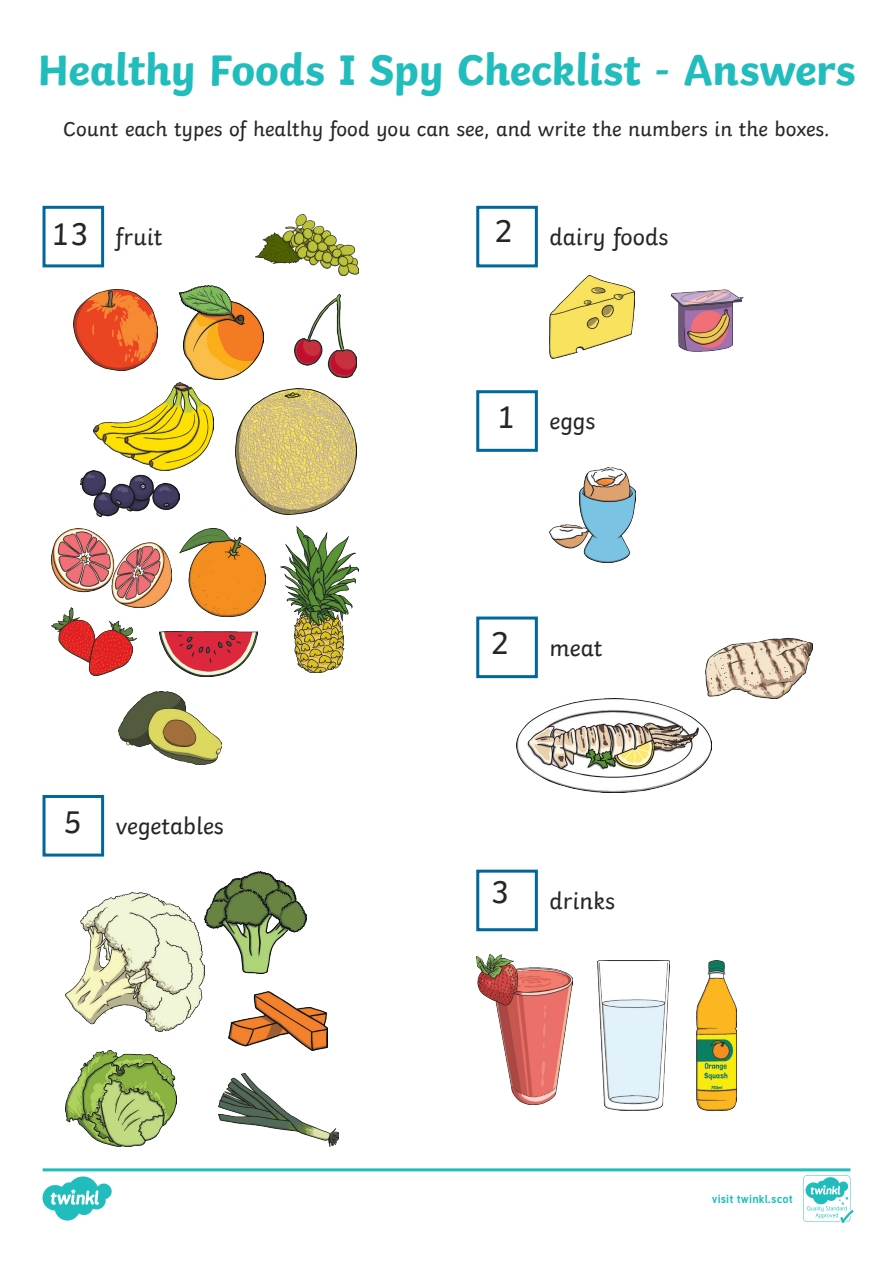
<style>
.page{position:relative;width:893px;height:1263px;background:#fff}
.page>*{position:absolute;margin:0;border:0;box-sizing:border-box;transform-origin:0 0}
.Heading_1{font:700 45px "Twinkl";letter-spacing:-.01em;color:#21bdbd}
.KS2_Body_Copy{font:33px "Twinkl";color:#282526}
.KS1_Body_Copy{font:24px "Twinkl";color:#282526}
.Aim{font:21px "Twinkl";color:#282526}
.t1{font:700 11.4px "Tuffy";letter-spacing:.015em;color:#21bdbd}
</style>
<div class="page">
<div style="left:43px;top:206px;width:61px;height:61px;border:3px solid #00679d"></div>
<div style="left:476px;top:206px;width:62px;height:61px;border:3px solid #00679d"></div>
<div style="left:476px;top:390px;width:62px;height:62px;border:3px solid #00679d"></div>
<div style="left:43px;top:795px;width:61px;height:61px;border:3px solid #00679d"></div>
<img style="left:229px;top:991px;width:98px;height:59px">
<img style="left:73px;top:289px;width:84px;height:81px">
<img style="left:180px;top:286px;width:84px;height:93px">
<img style="left:94px;top:382px;width:120px;height:88px">
<img style="left:81px;top:470px;width:99px;height:46px">
<img style="left:204px;top:871px;width:103px;height:102px">
<img style="left:66px;top:893px;width:138px;height:138px">
<img style="left:550px;top:276px;width:85px;height:82px">
<img style="left:294px;top:294px;width:62px;height:83px">
<img style="left:597px;top:960px;width:73px;height:150px">
<div style="left:476px;top:870px;width:62px;height:61px;border:3px solid #00679d"></div>
<img style="left:51px;top:528px;width:121px;height:79px">
<img style="left:256px;top:214px;width:103px;height:62px">
<div style="left:476px;top:616px;width:62px;height:62px;border:3px solid #00679d"></div>
<img style="left:706px;top:639px;width:106px;height:60px">
<img style="left:517px;top:699px;width:194px;height:94px">
<img style="left:119px;top:691px;width:103px;height:73px">
<img style="left:671px;top:289px;width:73px;height:63px">
<img style="left:218px;top:1073px;width:120px;height:73px">
<img style="left:66px;top:1050px;width:110px;height:96px">
<img style="left:236px;top:389px;width:120px;height:126px">
<img style="left:180px;top:528px;width:85px;height:88px">
<img style="left:697px;top:960px;width:40px;height:150px">
<img style="left:476px;top:955px;width:97px;height:149px">
<img style="left:281px;top:526px;width:78px;height:146px">
<img style="left:550px;top:468px;width:85px;height:94px">
<img style="left:51px;top:607px;width:86px;height:68px">
<img style="left:160px;top:631px;width:98px;height:45px">
<svg style="left:43px;top:1168px;width:810px;height:55px"></svg>
<p class="Heading_1" style="left:37px;top:33px;width:820px">Healthy Foods I Spy Checklist - Answers</p>
<p class="Aim" style="left:63px;top:113px;width:768px">Count each types of healthy food you can see, and write the numbers in the boxes.</p>
<p class="KS2_Body_Copy" style="left:51px;top:208px;width:40px">13</p>
<p class="KS2_Body_Copy" style="left:494px;top:205px;width:21px">2</p>
<p class="KS1_Body_Copy" style="left:116px;top:218px;width:48px">fruit</p>
<p class="KS1_Body_Copy" style="left:550px;top:218px;width:120px">dairy foods</p>
<p class="KS2_Body_Copy" style="left:63px;top:797px;width:21px">5</p>
<p class="KS1_Body_Copy" style="left:116px;top:807px;width:109px">vegetables</p>
<p class="KS2_Body_Copy" style="left:496px;top:392px;width:21px">1</p>
<p class="KS1_Body_Copy" style="left:550px;top:403px;width:47px">eggs</p>
<p class="KS2_Body_Copy" style="left:490px;top:618px;width:21px">2</p>
<p class="KS1_Body_Copy" style="left:550px;top:629px;width:55px">meat</p>
<p class="KS2_Body_Copy" style="left:491px;top:866px;width:21px">3</p>
<p class="KS1_Body_Copy" style="left:550px;top:882px;width:67px">drinks</p>
<p class="t1" style="left:712px;top:1190px;width:83px">visit twinkl.scot</p>
</div>
